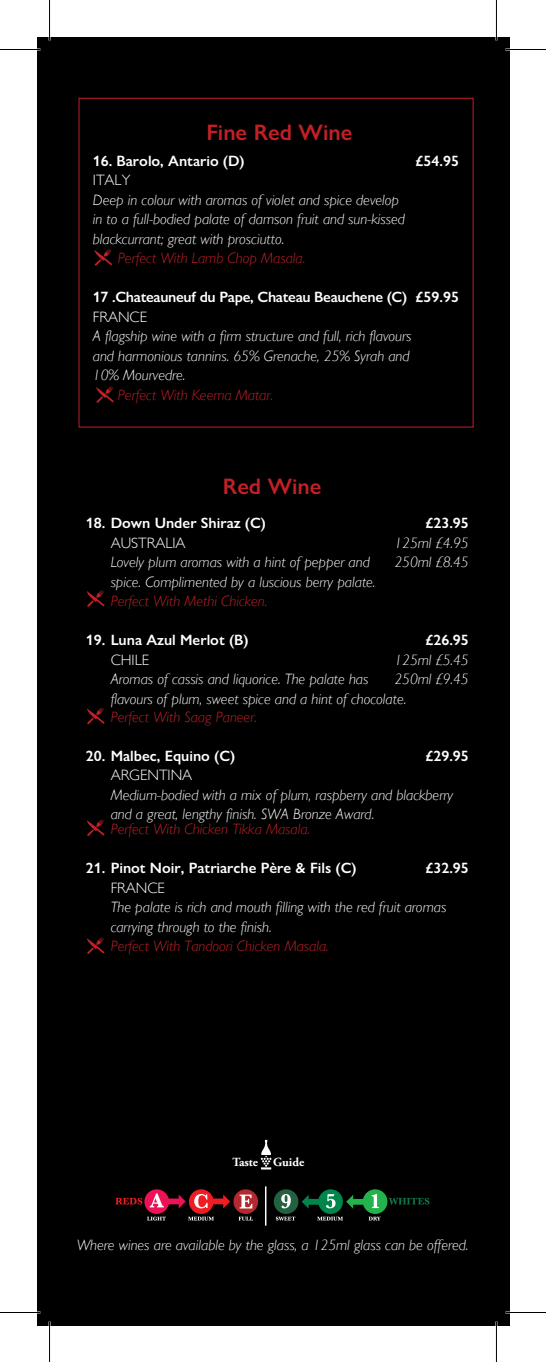
<style>
.page{position:relative;width:546px;height:1362px;background:#fff}
.page>*{position:absolute;margin:0;border:0;box-sizing:border-box;transform-origin:0 0}
.t1{font:600 22.5px "Gill Sans Nova";color:#c22026}
.t2{font:italic 300 15px/19.5px "Gill Sans";color:#fff}
.t3{font:italic 300 15px "Gill Sans";color:#c22026}
.t4{font:600 15px "Gill Sans Nova";color:#fff}
.t5{font:300 15px "Gill Sans";color:#fff}
.t6{font:600 15px "Gill Sans Nova";letter-spacing:-.02em;color:#fff}
.t7{font:700 12.45px "Adobe Garamond Pro";color:#fff}
</style>
<div class="page">
<div style="left:37px;top:37px;width:472px;height:1288px;background:#000001"></div>
<svg style="left:87px;top:590px;width:17px;height:17px"></svg>
<svg style="left:87px;top:707px;width:17px;height:17px"></svg>
<svg style="left:87px;top:819px;width:17px;height:17px"></svg>
<svg style="left:87px;top:937px;width:17px;height:17px"></svg>
<svg style="left:94px;top:249px;width:18px;height:17px"></svg>
<svg style="left:96px;top:386px;width:18px;height:17px"></svg>
<svg style="left:233px;top:1189px;width:25px;height:25px"></svg>
<svg style="left:239px;top:1194px;width:13px;height:14px"></svg>
<div style="left:274px;top:1189px;width:24px;height:25px;background:#246140;border-radius:50%"></div>
<svg style="left:281px;top:1194px;width:10px;height:14px"></svg>
<hr style="left:265px;top:1186px;width:1px;height:40px;background:#fff">
<svg style="left:115px;top:1189px;width:115px;height:31px"></svg>
<svg style="left:239px;top:1217px;width:14px;height:3px"></svg>
<svg style="left:276px;top:1217px;width:19px;height:3px"></svg>
<svg style="left:301px;top:1189px;width:128px;height:31px"></svg>
<svg style="left:261px;top:1140px;width:10px;height:29px"></svg>
<hr style="left:0;top:1311px;width:40px;height:2px;background:#fff">
<hr style="left:505px;top:1311px;width:40px;height:2px;background:#fff">
<hr style="left:495px;top:0;width:2px;height:41px;background:#fff">
<hr style="left:495px;top:1321px;width:2px;height:41px;background:#fff">
<hr style="left:0;top:49px;width:40px;height:1px;background:#000">
<hr style="left:505px;top:49px;width:40px;height:1px;background:#000">
<hr style="left:0;top:1312px;width:40px;height:1px;background:#000">
<hr style="left:505px;top:1312px;width:40px;height:1px;background:#000">
<hr style="left:49px;top:0;width:1px;height:41px;background:#000">
<hr style="left:49px;top:1321px;width:1px;height:41px;background:#000">
<hr style="left:496px;top:0;width:1px;height:41px;background:#000">
<hr style="left:496px;top:1321px;width:1px;height:41px;background:#000">
<h1 class="t1" style="left:206px;top:118px;width:147px">Fine Red Wine</h1>
<p class="t4" style="left:93px;top:151px;width:153px">16. Barolo, Antario (D)</p>
<p class="t4" style="left:415px;top:151px;width:45px">£54.95</p>
<p class="t5" style="left:93px;top:171px;width:39px">ITALY</p>
<p class="t2" style="left:93px;top:190px;width:313px">Deep in colour with aromas of violet and spice develop in to a full-bodied palate of damson fruit and sun-kissed blackcurrant; great with prosciutto.</p>
<p class="t3" style="left:118px;top:250px;width:189px">Perfect With Lamb Chop Masala.</p>
<p class="t6" style="left:93px;top:288px;width:316px">17 .Chateauneuf du Pape, Chateau Beauchene (C)</p>
<p class="t4" style="left:415px;top:288px;width:45px">£59.95</p>
<p class="t5" style="left:93px;top:308px;width:56px">FRANCE</p>
<p class="t2" style="left:93px;top:326px;width:320px">A flagship wine with a firm structure and full, rich flavours and harmonious tannins. 65% Grenache, 25% Syrah and<br>10% Mourvedre.</p>
<p class="t3" style="left:118px;top:386px;width:157px">Perfect With Keema Matar.</p>
<h1 class="t1" style="left:223px;top:472px;width:100px">Red Wine</h1>
<p class="t4" style="left:86px;top:514px;width:181px">18. Down Under Shiraz (C)</p>
<p class="t4" style="left:425px;top:514px;width:45px">£23.95</p>
<p class="t5" style="left:111px;top:534px;width:76px">AUSTRALIA</p>
<p class="t2" style="left:394px;top:533px;width:76px">125ml £4.95</p>
<p class="t2" style="left:111px;top:552px;width:266px">Lovely plum aromas with a hint of pepper and spice. Complimented by a luscious berry palate.</p>
<p class="t3" style="left:111px;top:593px;width:158px">Perfect With Methi Chicken.</p>
<p class="t4" style="left:86px;top:631px;width:164px">19. Luna Azul Merlot (B)</p>
<p class="t4" style="left:425px;top:631px;width:45px">£26.95</p>
<p class="t5" style="left:111px;top:651px;width:40px">CHILE</p>
<p class="t2" style="left:394px;top:650px;width:76px">125ml £5.45</p>
<p class="t2" style="left:111px;top:669px;width:297px">Aromas of cassis and liquorice. The palate has flavours of plum, sweet spice and a hint of chocolate.</p>
<p class="t3" style="left:111px;top:708px;width:148px">Perfect With Saag Paneer.</p>
<p class="t4" style="left:86px;top:746px;width:151px">20. Malbec, Equino (C)</p>
<p class="t4" style="left:425px;top:746px;width:45px">£29.95</p>
<p class="t5" style="left:111px;top:766px;width:83px">ARGENTINA</p>
<p class="t2" style="left:111px;top:785px;width:344px">Medium-bodied with a mix of plum, raspberry and blackberry and a great, lengthy finish. SWA Bronze Award.</p>
<p class="t3" style="left:111px;top:821px;width:201px">Perfect With Chicken Tikka Masala.</p>
<p class="t4" style="left:86px;top:859px;width:272px">21. Pinot Noir, Patriarche Père &amp; Fils (C)</p>
<p class="t4" style="left:425px;top:859px;width:45px">£32.95</p>
<p class="t5" style="left:111px;top:879px;width:56px">FRANCE</p>
<p class="t2" style="left:111px;top:898px;width:337px">The palate is rich and mouth filling with the red fruit aromas carrying through to the finish.</p>
<p class="t3" style="left:111px;top:938px;width:219px">Perfect With Tandoori Chicken Masala.</p>
<p class="t2" style="left:394px;top:552px;width:76px">250ml £8.45</p>
<p class="t2" style="left:394px;top:669px;width:76px">250ml £9.45</p>
<p class="t7" style="left:232px;top:1154px;width:73px">Taste Guide</p>
<p class="t2" style="left:77px;top:1235px;width:393px">Where wines are available by the glass, a 125ml glass can be offered.</p>
</div>
